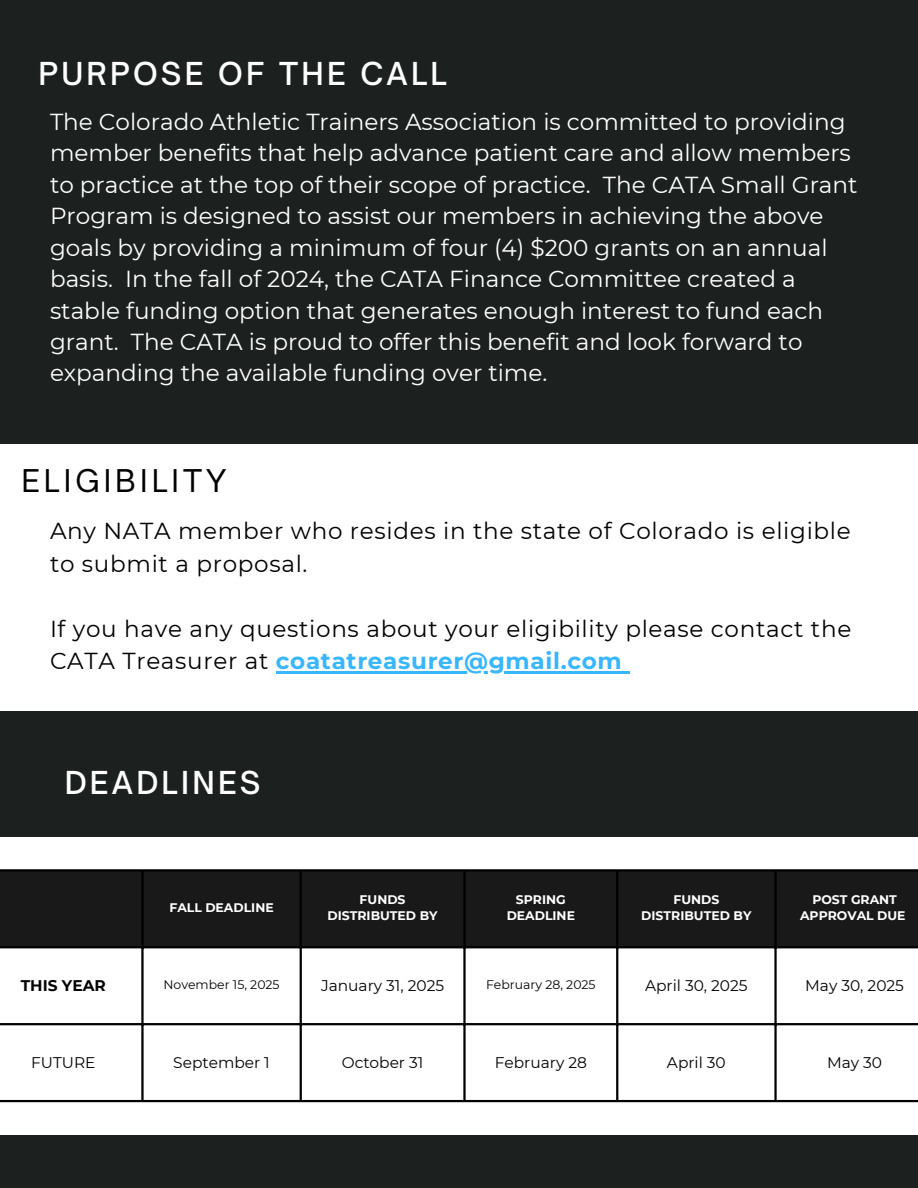
<style>
.page{position:relative;width:918px;height:1188px;background:#1c2120}
.page>*{position:absolute;margin:0;border:0;box-sizing:border-box;transform-origin:0 0}
.t1{font:500 30.3px "Open Sauce One";letter-spacing:.105em;color:#fff}
.t2{font:30px "Open Sauce One";letter-spacing:.135em;color:#000}
.t3{font:23.1px/31.5px "Montserrat";color:#fff}
.t4{font:23.1px/32.7px "Montserrat";letter-spacing:.03em;color:#000}
.t5{font:15.45px "Montserrat";color:#000}
.t6{font:700 15.45px "Montserrat";color:#000}
.t7{font:700 12.45px/16.5px "Montserrat";color:#fff;text-align:center}
.t8{font:12.45px "Montserrat";color:#000}
.s1{font-weight:700;color:#38b6ff}
</style>
<div class="page">
<div style="left:0;top:444px;width:918px;height:266px;background:#fff"></div>
<hr style="left:276px;top:672px;width:347px;height:2px;background:#38b6ff">
<svg style="left:623px;top:672px;width:7px;height:2px"></svg>
<div style="left:0;top:837px;width:918px;height:298px;background:#fff"></div>
<div style="left:1px;top:872px;width:916px;height:74px;background:#191919"></div>
<hr style="left:0;top:872px;width:1px;height:228px;background:#000">
<hr style="left:141px;top:872px;width:3px;height:228px;background:#000">
<hr style="left:300px;top:872px;width:2px;height:228px;background:#000">
<hr style="left:463px;top:872px;width:3px;height:228px;background:#000">
<hr style="left:616px;top:872px;width:2px;height:228px;background:#000">
<hr style="left:774px;top:872px;width:3px;height:228px;background:#000">
<hr style="left:917px;top:872px;width:1px;height:228px;background:#000">
<hr style="left:0;top:869px;width:918px;height:3px;background:#000">
<hr style="left:0;top:946px;width:918px;height:2px;background:#000">
<hr style="left:0;top:1023px;width:918px;height:2px;background:#000">
<hr style="left:0;top:1100px;width:918px;height:2px;background:#000">
<h1 class="t1" style="left:38px;top:55px;width:410px">PURPOSE OF THE CALL</h1>
<h1 class="t3" style="left:50px;top:106px;width:809px">The Colorado Athletic Trainers Association is committed to providing member benefits that help advance patient care and allow members to practice at the top of their scope of practice. The CATA Small Grant Program is designed to assist our members in achieving the above goals by providing a minimum of four (4) $200 grants on an annual basis. In the fall of 2024, the CATA Finance Committee created a stable funding option that generates enough interest to fund each grant. The CATA is proud to offer this benefit and look forward to expanding the available funding over time.</h1>
<p class="t2" style="left:21px;top:462px;width:207px">ELIGIBILITY</p>
<p class="t4" style="left:50px;top:514px;width:802px">Any NATA member who resides in the state of Colorado is eligible to submit a proposal.</p>
<h2 class="t4" style="left:50px;top:612px;width:803px">If you have any questions about your eligibility please contact the<br>CATA Treasurer at <span class="s1">coatatreasurer@gmail.com</span></h2>
<p class="t1" style="left:65px;top:764px;width:198px">DEADLINES</p>
<p class="t7" style="left:169px;top:899px;width:106px">FALL DEADLINE</p>
<p class="t7" style="left:328px;top:891px;width:112px">FUNDS<br>DISTRIBUTED BY</p>
<p class="t7" style="left:507px;top:891px;width:70px">SPRING<br>DEADLINE</p>
<p class="t7" style="left:641px;top:891px;width:112px">FUNDS<br>DISTRIBUTED BY</p>
<p class="t7" style="left:800px;top:891px;width:107px">POST GRANT<br>APPROVAL DUE</p>
<p class="t6" style="left:21px;top:976px;width:87px">THIS YEAR</p>
<p class="t8" style="left:163px;top:977px;width:118px">November 15, 2025</p>
<p class="t5" style="left:321px;top:976px;width:125px">January 31, 2025</p>
<p class="t8" style="left:486px;top:977px;width:111px">February 28, 2025</p>
<p class="t5" style="left:645px;top:976px;width:104px">April 30, 2025</p>
<p class="t5" style="left:805px;top:976px;width:100px">May 30, 2025</p>
<p class="t5" style="left:31px;top:1053px;width:66px">FUTURE</p>
<p class="t5" style="left:173px;top:1053px;width:98px">September 1</p>
<p class="t5" style="left:342px;top:1053px;width:83px">October 31</p>
<p class="t5" style="left:495px;top:1053px;width:94px">February 28</p>
<p class="t5" style="left:667px;top:1053px;width:60px">April 30</p>
<p class="t5" style="left:827px;top:1053px;width:57px">May 30</p>
</div>
